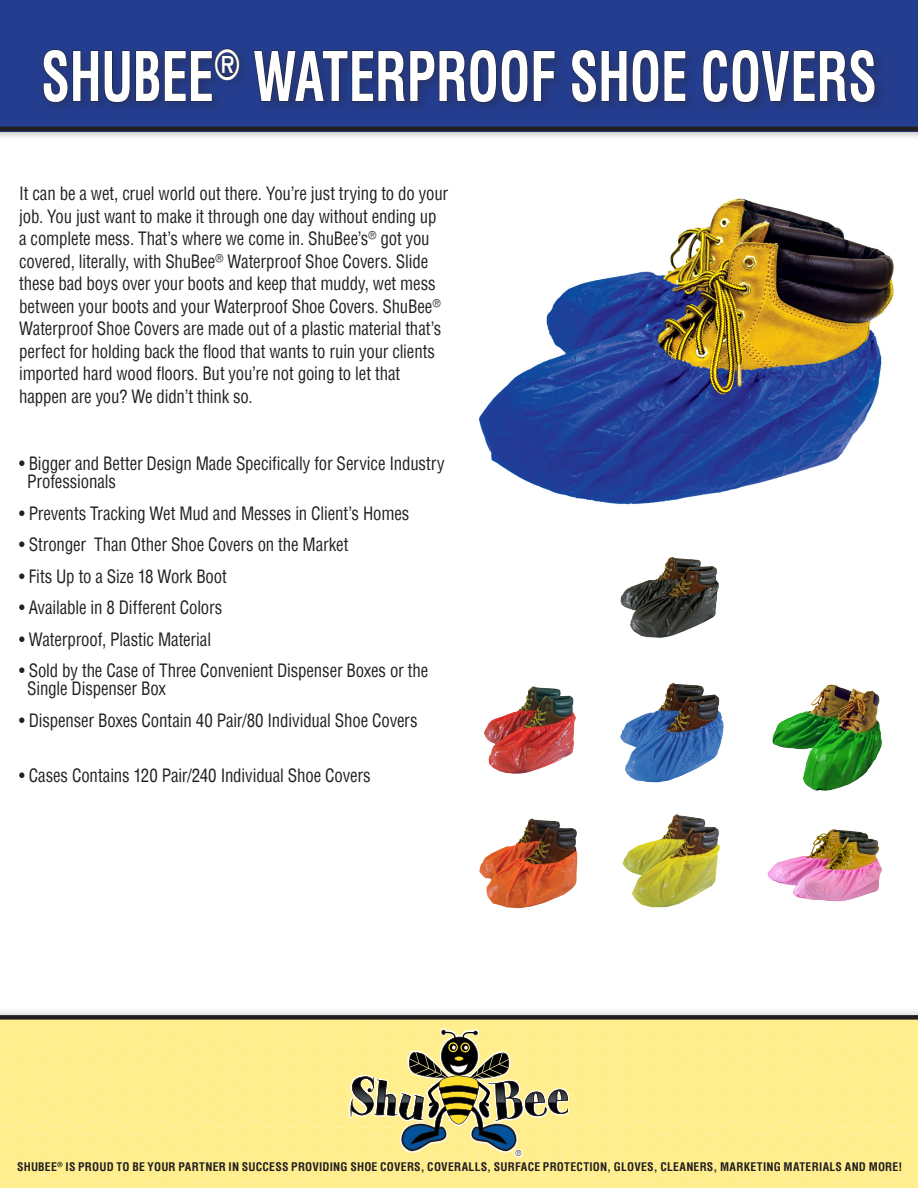
<style>
.page{position:relative;width:918px;height:1188px;background:#fff}
.page>*{position:absolute;margin:0;border:0;box-sizing:border-box;transform-origin:0 0}
.t1{font:700 condensed 66.75px "Helvetica";letter-spacing:-.01em;color:#fff;scale:.79 1}
.Bullets{font:condensed 18px/22.5px "Helvetica";letter-spacing:-.01em;color:#231f20;scale:.94 1}
.t2{font:700 condensed 11.7px "Helvetica";letter-spacing:.02em;color:#231f20}
</style>
<div class="page">
<div style="left:0;top:0;width:918px;height:141px;background:#231f20;opacity:.35"></div>
<div style="left:0;top:0;width:918px;height:131px;background:#253d8f"></div>
<img style="left:479px;top:198px;width:415px;height:307px">
<img style="left:620px;top:557px;width:99px;height:81px">
<img style="left:772px;top:684px;width:110px;height:107px">
<img style="left:479px;top:818px;width:99px;height:91px">
<img style="left:620px;top:682px;width:104px;height:101px">
<img style="left:484px;top:686px;width:92px;height:88px">
<img style="left:767px;top:829px;width:115px;height:73px">
<img style="left:622px;top:813px;width:98px;height:95px">
<div style="left:0;top:1006px;width:918px;height:182px;background:#231f20;opacity:.35"></div>
<svg style="left:173px;top:1020px;width:157px;height:78px;background:#ffee8c"></svg>
<img style="left:0;top:1020px;width:173px;height:78px">
<img style="left:330px;top:1020px;width:472px;height:78px">
<img style="left:802px;top:1020px;width:116px;height:78px">
<img style="left:0;top:1098px;width:918px;height:90px">
<svg style="left:348px;top:1028px;width:221px;height:130px;background:#fcec90"></svg>
<svg style="left:351px;top:1030px;width:216px;height:126px;background:#bfb67a"></svg>
<div style="left:40px;top:46px;width:848px;height:69px;background:#231f20;opacity:.25"></div>
<svg style="left:43px;top:48px;width:197px;height:55px"></svg>
<svg style="left:253px;top:49px;width:302px;height:54px"></svg>
<svg style="left:571px;top:49px;width:115px;height:54px"></svg>
<svg style="left:703px;top:49px;width:172px;height:54px"></svg>
<div style="left:0;top:1015px;width:918px;height:5px;background:#231f20"></div>
<hr style="left:0;top:127px;width:918px;height:4px;background:#231f20">
<p class="t1" style="left:41px;top:33px;width:1060px">SHUBEE<sup>®</sup> WATERPROOF SHOE COVERS</p>
<p class="Bullets" style="left:19px;top:182px;width:458px">It can be a wet, cruel world out there. You’re just trying to do your job. You just want to make it through one day without ending up a complete mess. That’s where we come in. ShuBee’s<sup>®</sup> got you covered, literally, with ShuBee<sup>®</sup> Waterproof Shoe Covers. Slide these bad boys over your boots and keep that muddy, wet mess between your boots and your Waterproof Shoe Covers. ShuBee<sup>® </sup>Waterproof Shoe Covers are made out of a plastic material that’s perfect for holding back the flood that wants to ruin your clients imported hard wood floors. But you’re not going to let that happen are you? We didn’t think so.</p>
<p class="Bullets" style="left:27px;top:454px;width:445px;line-height:18px;text-indent:-8px">• Bigger and Better Design Made Specifically for Service Industry<br>Professionals</p>
<p class="Bullets" style="left:19px;top:501px;width:417px">• Prevents Tracking Wet Mud and Messes in Client’s Homes</p>
<p class="Bullets" style="left:19px;top:533px;width:352px">• Stronger Than Other Shoe Covers on the Market</p>
<p class="Bullets" style="left:19px;top:564px;width:223px">• Fits Up to a Size 18 Work Boot</p>
<p class="Bullets" style="left:19px;top:596px;width:218px">• Available in 8 Different Colors</p>
<p class="Bullets" style="left:19px;top:627px;width:206px">• Waterproof, Plastic Material</p>
<p class="Bullets" style="left:27px;top:661px;width:428px;line-height:18px;text-indent:-8px">• Sold by the Case of Three Convenient Dispenser Boxes or the<br>Single Dispenser Box</p>
<p class="Bullets" style="left:19px;top:708px;width:425px">• Dispenser Boxes Contain 40 Pair/80 Individual Shoe Covers</p>
<p class="Bullets" style="left:19px;top:764px;width:375px">• Cases Contains 120 Pair/240 Individual Shoe Covers</p>
<p class="t2" style="left:17px;top:1159px;width:887px">SHUBEE<sup>®</sup> IS PROUD TO BE YOUR PARTNER IN SUCCESS PROVIDING SHOE COVERS, COVERALLS, SURFACE PROTECTION, GLOVES, CLEANERS, MARKETING MATERIALS AND MORE!</p>
</div>
